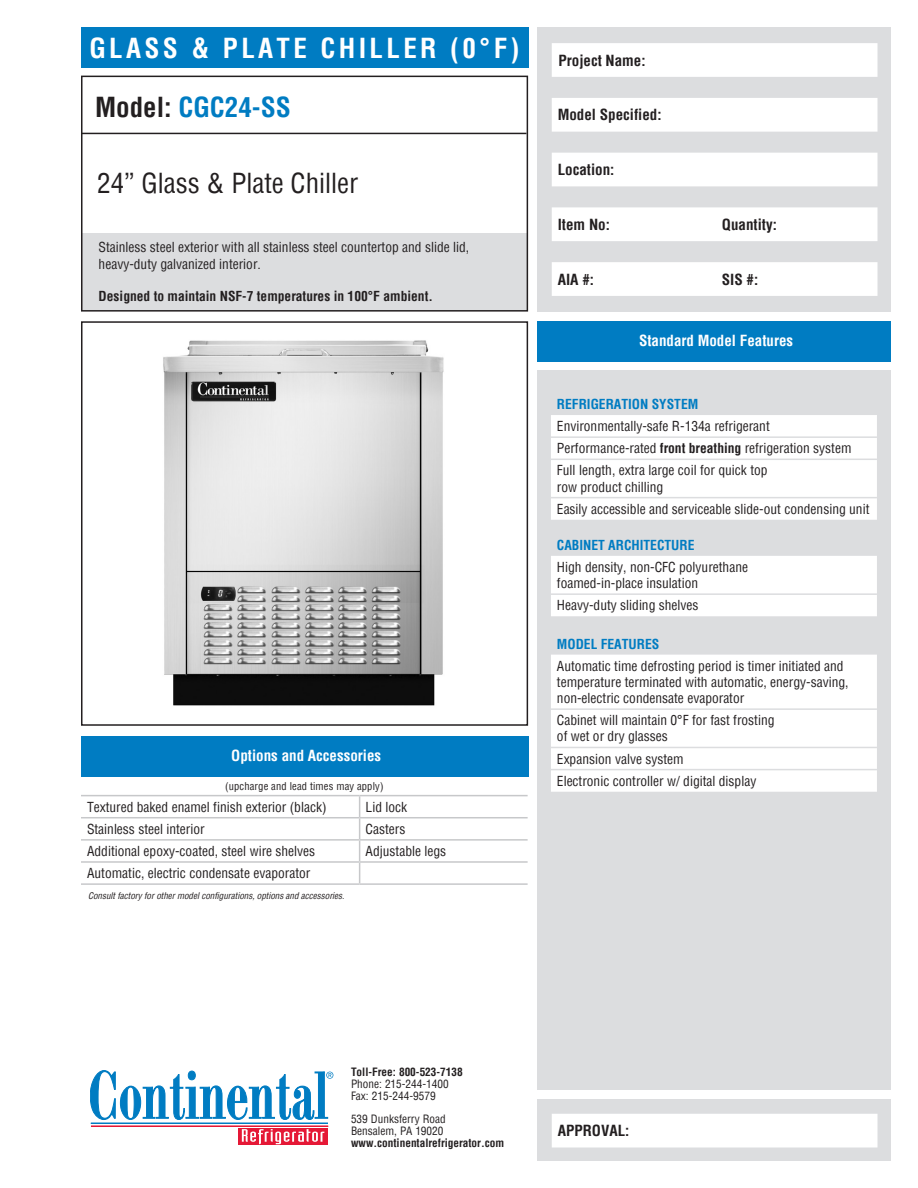
<style>
.page{position:relative;width:918px;height:1188px;background:#fff}
.page>*{position:absolute;margin:0;border:0;box-sizing:border-box;transform-origin:0 0}
.t1{font:700 condensed 27px "Helvetica";letter-spacing:.125em;color:#fff}
.t2{font:condensed 27px "Helvetica";color:#231f20}
.t3{font:700 condensed 27px "Helvetica";color:#007cc2}
.t4{font:700 condensed 15px "Helvetica";color:#231f20}
.t5{font:700 condensed 15px "Helvetica";color:#fff}
.t6{font:condensed 13.5px/16.2px "Helvetica";color:#231f20}
.t7{font:700 condensed 13.5px "Helvetica";color:#007cc2}
.t8{font:700 condensed 13.5px "Helvetica";color:#231f20}
.t9{font:condensed 11.25px "Helvetica";color:#231f20}
.t10{font:700 condensed 11.25px "Helvetica";color:#231f20}
.t11{font:condensed 10.5px "Helvetica";letter-spacing:.015em;color:#231f20}
.t12{font:italic condensed 9px "Helvetica";color:#231f20}
.s1{color:#231f20}
.s2{font-weight:700}
</style>
<div class="page">
<div style="left:538px;top:1099px;width:353px;height:62px;background:#dcdddf"></div>
<div style="left:81px;top:233px;width:446px;height:77px;background:#dcdddf"></div>
<div style="left:81px;top:321px;width:447px;height:405px;border:2px solid #231f20"></div>
<div style="left:538px;top:321px;width:353px;height:40px;background:#007cc2"></div>
<div style="left:538px;top:370px;width:353px;height:720px;background:#dcdddf"></div>
<div style="left:538px;top:27px;width:353px;height:285px;background:#dcdddf"></div>
<hr style="left:91px;top:1123px;width:237px;height:1px;background:#007cc2">
<hr style="left:91px;top:1126px;width:237px;height:1px;background:#e51836">
<svg style="left:238px;top:1128px;width:90px;height:17px"></svg>
<svg style="left:242px;top:1129px;width:82px;height:15px"></svg>
<svg style="left:90px;top:1070px;width:243px;height:50px"></svg>
<svg style="left:552px;top:43px;width:326px;height:253px;fill:#fff"></svg>
<div style="left:81px;top:76px;width:447px;height:236px;border:2px solid #231f20"></div>
<div style="left:81px;top:27px;width:447px;height:40px;background:#007cc2"></div>
<div style="left:552px;top:1114px;width:326px;height:34px;background:#fff"></div>
<div style="left:81px;top:736px;width:447px;height:40px;background:#007cc2"></div>
<hr style="left:81px;top:133px;width:445px;height:1px;background:#231f20">
<div style="left:551px;top:415px;width:326px;height:21px;background:#fff"></div>
<svg style="left:551px;top:438px;width:326px;height:354px;fill:#fff"></svg>
<hr style="left:551px;top:593px;width:326px;height:2px;background:#dcdddf">
<hr style="left:551px;top:459px;width:326px;height:1px;background:#dcdddf">
<hr style="left:551px;top:497px;width:326px;height:1px;background:#dcdddf">
<hr style="left:551px;top:708px;width:326px;height:2px;background:#dcdddf">
<hr style="left:551px;top:747px;width:326px;height:1px;background:#dcdddf">
<hr style="left:551px;top:769px;width:326px;height:1px;background:#dcdddf">
<hr style="left:81px;top:795px;width:279px;height:1px;background:#c7c8ca">
<hr style="left:360px;top:795px;width:168px;height:1px;background:#c7c8ca">
<hr style="left:81px;top:817px;width:279px;height:1px;background:#c7c8ca">
<hr style="left:360px;top:817px;width:168px;height:1px;background:#c7c8ca">
<hr style="left:81px;top:839px;width:279px;height:2px;background:#c7c8ca">
<hr style="left:360px;top:839px;width:168px;height:2px;background:#c7c8ca">
<hr style="left:81px;top:861px;width:279px;height:2px;background:#c7c8ca">
<hr style="left:360px;top:861px;width:168px;height:2px;background:#c7c8ca">
<svg style="left:359px;top:796px;width:1px;height:87px"></svg>
<hr style="left:81px;top:883px;width:279px;height:2px;background:#c7c8ca">
<hr style="left:360px;top:883px;width:168px;height:2px;background:#c7c8ca">
<img style="left:163px;top:340px;width:281px;height:366px">
<p class="t1" style="left:89px;top:30px;width:432px">GLASS &amp; PLATE CHILLER (0°F)</p>
<p class="t3" style="left:95px;top:89px;width:197px"><span class="s1">Model:</span> CGC24-SS</p>
<p class="t2" style="left:97px;top:165px;width:262px">24” Glass &amp; Plate Chiller</p>
<p class="t6" style="left:99px;top:239px;width:372px">Stainless steel exterior with all stainless steel countertop and slide lid,</p>
<p class="t6" style="left:99px;top:255px;width:164px">heavy-duty galvanized interior.</p>
<p class="t8" style="left:99px;top:287px;width:336px">Designed to maintain NSF-7 temperatures in 100°F ambient.</p>
<p class="t5" style="left:231px;top:746px;width:151px">Options and Accessories</p>
<p class="t11" style="left:225px;top:779px;width:160px">(upcharge and lead times may apply)</p>
<p class="t6" style="left:87px;top:798px;width:241px">Textured baked enamel finish exterior (black)</p>
<p class="t6" style="left:366px;top:798px;width:43px">Lid lock</p>
<p class="t6" style="left:87px;top:821px;width:119px">Stainless steel interior</p>
<p class="t6" style="left:366px;top:821px;width:41px">Casters</p>
<p class="t6" style="left:87px;top:843px;width:230px">Additional epoxy-coated, steel wire shelves</p>
<p class="t6" style="left:366px;top:843px;width:82px">Adjustable legs</p>
<p class="t6" style="left:87px;top:865px;width:225px">Automatic, electric condensate evaporator</p>
<p class="t12" style="left:88px;top:890px;width:258px">Consult factory for other model configurations, options and accessories.</p>
<p class="t4" style="left:559px;top:50px;width:89px">Project Name:</p>
<p class="t4" style="left:558px;top:105px;width:105px">Model Specified:</p>
<p class="t4" style="left:558px;top:160px;width:58px">Location:</p>
<p class="t4" style="left:558px;top:215px;width:54px">Item No:</p>
<p class="t4" style="left:722px;top:215px;width:57px">Quantity:</p>
<p class="t4" style="left:558px;top:269px;width:38px">AIA #:</p>
<p class="t4" style="left:722px;top:269px;width:38px">SIS #:</p>
<p class="t5" style="left:639px;top:331px;width:156px">Standard Model Features</p>
<p class="t7" style="left:557px;top:395px;width:143px">REFRIGERATION SYSTEM</p>
<p class="t6" style="left:557px;top:418px;width:214px">Environmentally-safe R-134a refrigerant</p>
<p class="t6" style="left:557px;top:440px;width:296px">Performance-rated <span class="s2">front breathing</span> refrigeration system</p>
<p class="t6" style="left:557px;top:462px;width:212px">Full length, extra large coil for quick top</p>
<p class="t6" style="left:557px;top:478px;width:108px">row product chilling</p>
<p class="t6" style="left:557px;top:501px;width:314px">Easily accessible and serviceable slide-out condensing unit</p>
<p class="t7" style="left:557px;top:536px;width:139px">CABINET ARCHITECTURE</p>
<p class="t6" style="left:557px;top:559px;width:193px">High density, non-CFC polyurethane</p>
<p class="t6" style="left:557px;top:575px;width:143px">foamed-in-place insulation</p>
<p class="t6" style="left:557px;top:597px;width:143px">Heavy-duty sliding shelves</p>
<p class="t7" style="left:557px;top:635px;width:104px">MODEL FEATURES</p>
<p class="t6" style="left:557px;top:657px;width:293px">Automatic time defrosting period is timer initiated and temperature terminated with automatic, energy-saving, non-electric condensate evaporator</p>
<p class="t6" style="left:557px;top:712px;width:219px">Cabinet will maintain 0°F for fast frosting</p>
<p class="t6" style="left:557px;top:728px;width:112px">of wet or dry glasses</p>
<p class="t6" style="left:557px;top:750px;width:128px">Expansion valve system</p>
<p class="t6" style="left:557px;top:772px;width:201px">Electronic controller w/ digital display</p>
<p class="t10" style="left:351px;top:1065px;width:113px">Toll-Free: 800-523-7138</p>
<p class="t9" style="left:351px;top:1077px;width:99px">Phone: 215-244-1400</p>
<p class="t9" style="left:351px;top:1089px;width:86px">Fax: 215-244-9579</p>
<p class="t9" style="left:351px;top:1112px;width:96px">539 Dunksferry Road</p>
<p class="t9" style="left:351px;top:1124px;width:94px">Bensalem, PA 19020</p>
<p class="t10" style="left:351px;top:1135px;width:155px">www.continentalrefrigerator.com</p>
<p class="t4" style="left:558px;top:1121px;width:73px">APPROVAL:</p>
</div>
